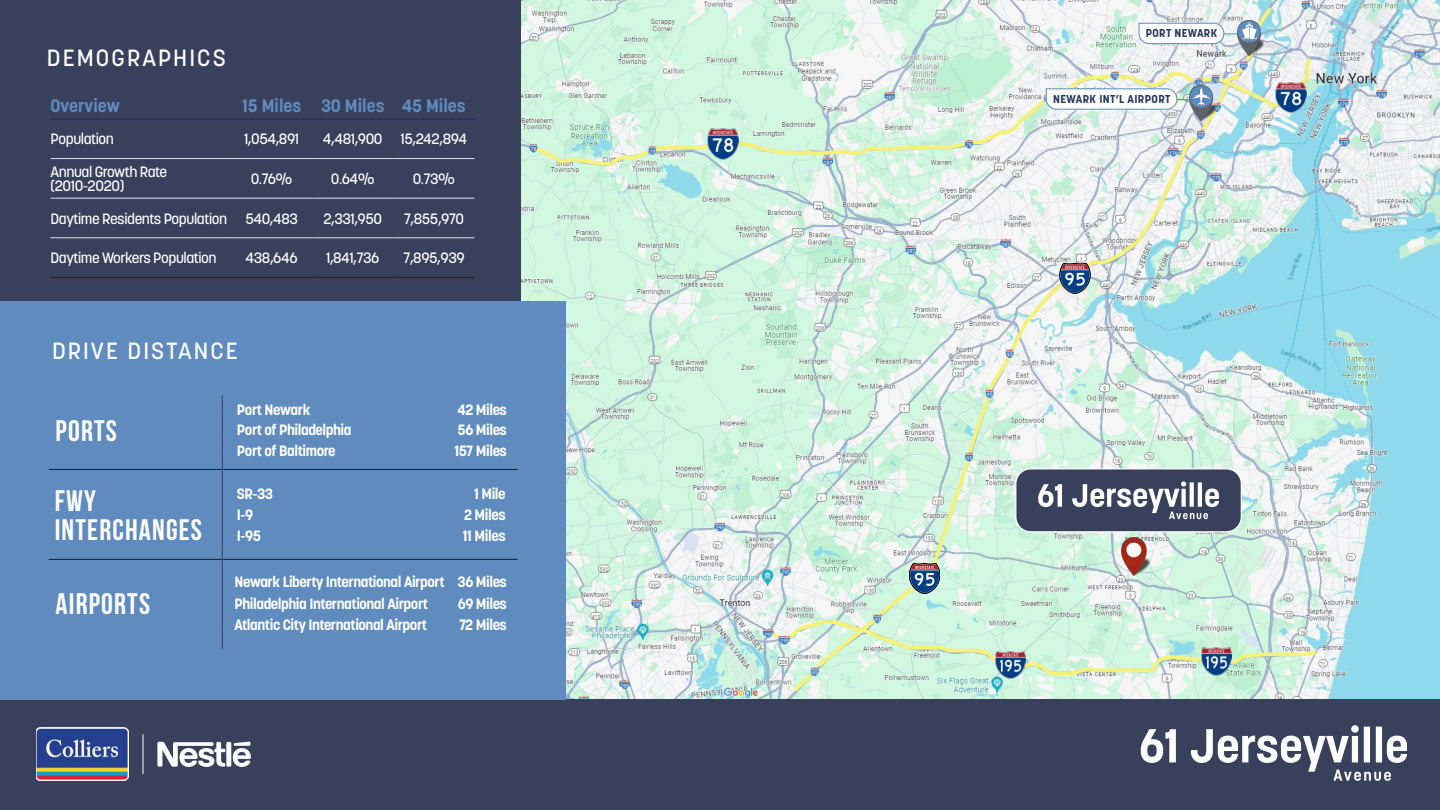
<style>
.page{position:relative;width:1440px;height:810px;background:#fff}
.page>*{position:absolute;margin:0;border:0;box-sizing:border-box;transform-origin:0 0}
.InforGraph_Highlight{font:700 29.75px/29.8px "Bebas Neue";letter-spacing:.04em;color:#fff}
.Subhead{font:500 23.25px "Korolev";letter-spacing:.09em;color:#fff}
.Table_Header{font:700 17.75px "Korolev";color:#5f8bbe}
.Table_Text{font:700 14.88px "Korolev";letter-spacing:-.03em;color:#fff}
.Table_Text-2{font:500 14.88px/14.9px "Korolev";letter-spacing:-.03em;color:#fff}
.small_subhead{font:700 11.38px "Korolev";letter-spacing:.03em;color:#26345c}
</style>
<div class="page">
<div style="left:0;top:700px;width:1440px;height:110px;background:#39405b"></div>
<svg style="left:1141px;top:725px;width:266px;height:56px"></svg>
<hr style="left:143px;top:734px;width:1px;height:40px;background:#fff">
<img style="left:36px;top:728px;width:93px;height:53px">
<svg style="left:157px;top:742px;width:94px;height:25px"></svg>
<img style="left:520px;top:0;width:920px;height:699px">
<div style="left:0;top:0;width:520px;height:700px;background:#39405b"></div>
<hr style="left:51px;top:277px;width:180px;height:1px;background:#231f20">
<hr style="left:231px;top:277px;width:81px;height:1px;background:#231f20">
<hr style="left:312px;top:277px;width:81px;height:1px;background:#231f20">
<hr style="left:393px;top:277px;width:82px;height:1px;background:#231f20">
<hr style="left:51px;top:158px;width:180px;height:1px;background:#dbdde6">
<hr style="left:231px;top:158px;width:81px;height:1px;background:#dbdde6">
<hr style="left:312px;top:158px;width:81px;height:1px;background:#dbdde6">
<hr style="left:393px;top:158px;width:82px;height:1px;background:#dbdde6">
<hr style="left:51px;top:198px;width:180px;height:1px;background:#dbdde6">
<hr style="left:231px;top:198px;width:81px;height:1px;background:#dbdde6">
<hr style="left:312px;top:198px;width:81px;height:1px;background:#dbdde6">
<hr style="left:393px;top:198px;width:82px;height:1px;background:#dbdde6">
<hr style="left:51px;top:238px;width:180px;height:1px;background:#dbdde6">
<hr style="left:231px;top:238px;width:81px;height:1px;background:#dbdde6">
<hr style="left:312px;top:238px;width:81px;height:1px;background:#dbdde6">
<hr style="left:393px;top:238px;width:82px;height:1px;background:#dbdde6">
<hr style="left:51px;top:119px;width:180px;height:1px;background:#2a2269">
<hr style="left:231px;top:119px;width:81px;height:1px;background:#2a2269">
<hr style="left:312px;top:119px;width:81px;height:1px;background:#2a2269">
<hr style="left:393px;top:119px;width:82px;height:1px;background:#2a2269">
<div style="left:0;top:301px;width:565px;height:399px;background:#5f8bbe"></div>
<hr style="left:223px;top:469px;width:295px;height:1px;background:#231f20">
<hr style="left:223px;top:559px;width:295px;height:1px;background:#231f20">
<hr style="left:49px;top:559px;width:166px;height:1px;background:#231f20">
<hr style="left:49px;top:469px;width:166px;height:1px;background:#231f20">
<svg style="left:215px;top:395px;width:8px;height:87px"></svg>
<hr style="left:222px;top:482px;width:1px;height:65px;background:#39405b">
<svg style="left:215px;top:547px;width:8px;height:20px"></svg>
<hr style="left:222px;top:567px;width:1px;height:63px;background:#39405b">
<svg style="left:222px;top:630px;width:1px;height:19px"></svg>
<svg style="left:532px;top:3px;width:788px;height:693px"></svg>
<p class="Subhead" style="left:47px;top:43px;width:181px">DEMOGRAPHICS</p>
<p class="Table_Header" style="left:51px;top:94px;width:71px">Overview</p>
<p class="Table_Header" style="left:242px;top:94px;width:61px">15 Miles</p>
<p class="Table_Header" style="left:321px;top:94px;width:65px">30 Miles</p>
<p class="Table_Header" style="left:402px;top:94px;width:65px">45 Miles</p>
<p class="Table_Text-2" style="left:51px;top:132px;width:65px">Population</p>
<p class="Table_Text-2" style="left:244px;top:132px;width:57px">1,054,891</p>
<p class="Table_Text-2" style="left:323px;top:132px;width:61px">4,481,900</p>
<p class="Table_Text-2" style="left:401px;top:132px;width:68px">15,242,894</p>
<p class="Table_Text-2" style="left:51px;top:164px;width:118px">Annual Growth Rate (2010-2020)</p>
<p class="Table_Text-2" style="left:251px;top:171px;width:43px">0.76%</p>
<p class="Table_Text-2" style="left:331px;top:171px;width:45px">0.64%</p>
<p class="Table_Text-2" style="left:413px;top:171px;width:44px">0.73%</p>
<p class="Table_Text-2" style="left:51px;top:211px;width:178px">Daytime Residents Population</p>
<p class="Table_Text-2" style="left:245px;top:211px;width:54px">540,483</p>
<p class="Table_Text-2" style="left:323px;top:211px;width:60px">2,331,950</p>
<p class="Table_Text-2" style="left:404px;top:211px;width:62px">7,855,970</p>
<p class="Table_Text-2" style="left:51px;top:251px;width:168px">Daytime Workers Population</p>
<p class="Table_Text-2" style="left:246px;top:251px;width:54px">438,646</p>
<p class="Table_Text-2" style="left:326px;top:251px;width:55px">1,841,736</p>
<p class="Table_Text-2" style="left:403px;top:251px;width:63px">7,895,939</p>
<p class="Subhead" style="left:52px;top:336px;width:187px">DRIVE DISTANCE</p>
<p class="InforGraph_Highlight" style="left:56px;top:415px;width:63px">PORTS</p>
<p class="Table_Text" style="left:237px;top:401px;width:75px">Port Newark</p>
<p class="Table_Text" style="left:457px;top:401px;width:51px">42 Miles</p>
<p class="Table_Text" style="left:237px;top:421px;width:116px">Port of Philadelphia</p>
<p class="Table_Text" style="left:458px;top:421px;width:51px">56 Miles</p>
<p class="Table_Text" style="left:237px;top:441px;width:100px">Port of Baltimore</p>
<p class="Table_Text" style="left:454px;top:441px;width:54px">157 Miles</p>
<p class="InforGraph_Highlight" style="left:55px;top:485px;width:149px">FWY<br>INTERCHANGES</p>
<p class="Table_Text" style="left:237px;top:485px;width:38px">SR-33</p>
<p class="Table_Text" style="left:474px;top:485px;width:33px">1 Mile</p>
<p class="Table_Text" style="left:237px;top:505px;width:18px">I-9</p>
<p class="Table_Text" style="left:464px;top:505px;width:43px">2 Miles</p>
<p class="Table_Text" style="left:237px;top:526px;width:26px">I-95</p>
<p class="Table_Text" style="left:463px;top:526px;width:44px">11 Miles</p>
<p class="InforGraph_Highlight" style="left:56px;top:589px;width:96px">AIRPORTS</p>
<p class="Table_Text" style="left:234px;top:572px;width:274px">Newark Liberty International Airport 36 Miles</p>
<p class="Table_Text" style="left:234px;top:594px;width:195px">Philadelphia International Airport</p>
<p class="Table_Text" style="left:458px;top:594px;width:51px">69 Miles</p>
<p class="Table_Text" style="left:234px;top:616px;width:194px">Atlantic City International Airport</p>
<p class="Table_Text" style="left:459px;top:616px;width:49px">72 Miles</p>
<p class="small_subhead" style="left:1146px;top:26px;width:73px">PORT NEWARK</p>
<p class="small_subhead" style="left:1053px;top:91px;width:119px">NEWARK INT’L AIRPORT</p>
</div>
